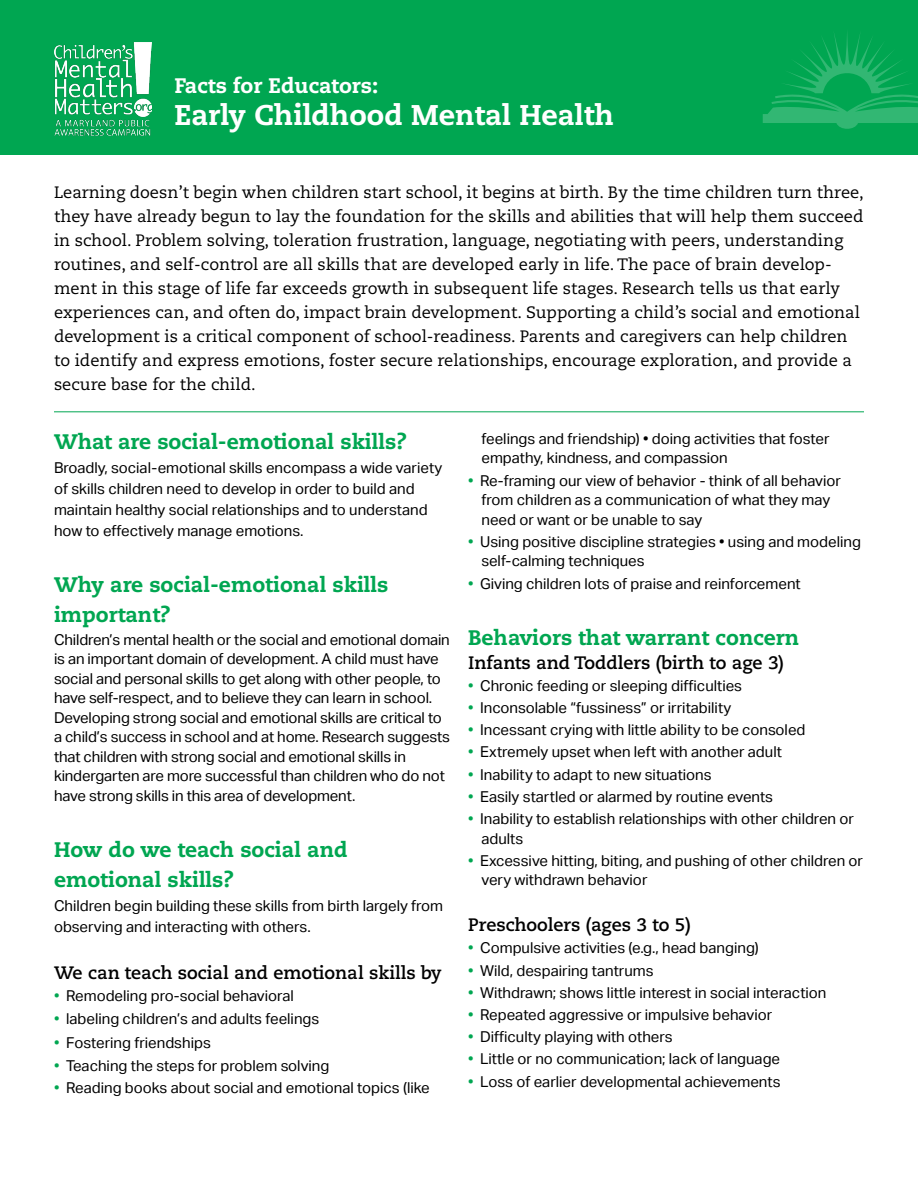
<style>
.page{position:relative;width:918px;height:1188px;background:#fff}
.page>*{position:absolute;margin:0;border:0;box-sizing:border-box;transform-origin:0 0}
.t1{font:700 28.5px "Caecilia LT Pro 75";color:#fff}
.t2{font:800 28.5px "Caecilia LT Pro 85";color:#fff}
.Bullet_List{font:800 21px/30px "Caecilia LT Pro 85";color:#00a651}
.t3{font:800 21px "Caecilia LT Pro 85";color:#fff}
.t4{font:700 21px "Caecilia LT Pro 75";color:#fff}
.Bullet_List-2{font:700 18px "Caecilia LT Pro 75";color:#000}
.t5{font:16.5px/24px "Caecilia LT Pro 55 Roman";color:#000}
.Bullet_List-3{font:15px/19.5px "Aktiv Grotesk";color:#000}
.s1{color:#00a651}
</style>
<div class="page">
<hr style="left:54px;top:411px;width:810px;height:1px;background:#00a651">
<div style="left:0;top:0;width:918px;height:154px;background:#00a651"></div>
<svg style="left:763px;top:32px;width:155px;height:97px"></svg>
<img style="left:54px;top:42px;width:98px;height:94px">
<p class="t4" style="left:168px;top:60px;width:187px">Facts for Families:</p>
<p class="t1" style="left:168px;top:84px;width:682px">Attention Deficit Hyper Activity Disorder (ADHD)</p>
<p class="t3" style="left:174px;top:72px;width:205px">Facts for Educators:</p>
<p class="t2" style="left:174px;top:95px;width:441px">Early Childhood Mental Health</p>
<p class="t5" style="left:54px;top:180px;width:811px">Learning doesn’t begin when children start school, it begins at birth. By the time children turn three, they have already begun to lay the foundation for the skills and abilities that will help them succeed in school. Problem solving, toleration frustration, language, negotiating with peers, understanding routines, and self-control are all skills that are developed early in life. The pace of brain develop&shy;ment in this stage of life far exceeds growth in subsequent life stages. Research tells us that early experiences can, and often do, impact brain development. Supporting a child’s social and emotional development is a critical component of school-readiness. Parents and caregivers can help children to identify and express emotions, foster secure relationships, encourage exploration, and provide a secure base for the child.</p>
<p class="Bullet_List" style="left:54px;top:426px;width:354px">What are social-emotional skills?</p>
<p class="Bullet_List-3" style="left:54px;top:457px;width:390px;line-height:21px">Broadly, social-emotional skills encompass a wide variety of skills children need to develop in order to build and maintain healthy social relationships and to understand how to effectively manage emotions.</p>
<p class="Bullet_List" style="left:54px;top:569px;width:336px">Why are social-emotional skills important?</p>
<p class="Bullet_List-3" style="left:54px;top:630px;width:398px">Children’s mental health or the social and emotional domain is an important domain of development. A child must have social and personal skills to get along with other people, to have self-respect, and to believe they can learn in school.<br>Developing strong social and emotional skills are critical to a child’s success in school and at home. Research suggests that children with strong social and emotional skills in kindergarten are more successful than children who do not have strong skills in this area of development.</p>
<p class="Bullet_List" style="left:54px;top:834px;width:295px">How do we teach social and emotional skills?</p>
<p class="Bullet_List-3" style="left:54px;top:895px;width:391px;line-height:21px">Children begin building these skills from birth largely from observing and interacting with others.</p>
<p class="Bullet_List-2" style="left:54px;top:961px;width:389px">We can teach social and emotional skills by</p>
<p class="Bullet_List-3" style="left:54px;top:986px;width:241px"><span class="s1">•</span> Remodeling pro-social behavioral</p>
<p class="Bullet_List-3" style="left:54px;top:1009px;width:267px"><span class="s1">•</span> labeling children’s and adults feelings</p>
<p class="Bullet_List-3" style="left:54px;top:1034px;width:158px"><span class="s1">•</span> Fostering friendships</p>
<p class="Bullet_List-3" style="left:54px;top:1056px;width:277px"><span class="s1">•</span> Teaching the steps for problem solving</p>
<p class="Bullet_List-3" style="left:54px;top:1078px;width:377px"><span class="s1">•</span> Reading books about social and emotional topics (like</p>
<p class="Bullet_List-3" style="left:482px;top:429px;width:350px">feelings and friendship) • doing activities that foster empathy, kindness, and compassion</p>
<p class="Bullet_List-3" style="left:482px;top:471px;width:361px;text-indent:-14px"><span class="s1">•</span> Re-framing our view of behavior - think of all behavior from children as a communication of what they may need or want or be unable to say</p>
<p class="Bullet_List-3" style="left:482px;top:532px;width:381px;text-indent:-14px"><span class="s1">•</span> Using positive discipline strategies • using and modeling self-calming techniques</p>
<p class="Bullet_List-3" style="left:468px;top:574px;width:334px"><span class="s1">•</span> Giving children lots of praise and reinforcement</p>
<p class="Bullet_List" style="left:468px;top:622px;width:333px">Behaviors that warrant concern</p>
<p class="Bullet_List-2" style="left:468px;top:650px;width:317px">Infants and Toddlers (birth to age 3)</p>
<p class="Bullet_List-3" style="left:468px;top:676px;width:276px"><span class="s1">•</span> Chronic feeding or sleeping difficulties</p>
<p class="Bullet_List-3" style="left:468px;top:698px;width:265px"><span class="s1">•</span> Inconsolable “fussiness” or irritability</p>
<p class="Bullet_List-3" style="left:468px;top:720px;width:339px"><span class="s1">•</span> Incessant crying with little ability to be consoled</p>
<p class="Bullet_List-3" style="left:468px;top:742px;width:315px"><span class="s1">•</span> Extremely upset when left with another adult</p>
<p class="Bullet_List-3" style="left:468px;top:765px;width:245px"><span class="s1">•</span> Inability to adapt to new situations</p>
<p class="Bullet_List-3" style="left:468px;top:787px;width:307px"><span class="s1">•</span> Easily startled or alarmed by routine events</p>
<p class="Bullet_List-3" style="left:482px;top:809px;width:374px;text-indent:-14px"><span class="s1">•</span> Inability to establish relationships with other children or adults</p>
<p class="Bullet_List-3" style="left:482px;top:851px;width:383px;text-indent:-14px"><span class="s1">•</span> Excessive hitting, biting, and pushing of other children or very withdrawn behavior</p>
<p class="Bullet_List-2" style="left:468px;top:913px;width:224px">Preschoolers (ages 3 to 5)</p>
<p class="Bullet_List-3" style="left:468px;top:938px;width:292px"><span class="s1">•</span> Compulsive activities (e.g., head banging)</p>
<p class="Bullet_List-3" style="left:468px;top:961px;width:187px"><span class="s1">•</span> Wild, despairing tantrums</p>
<p class="Bullet_List-3" style="left:468px;top:983px;width:360px"><span class="s1">•</span> Withdrawn; shows little interest in social interaction</p>
<p class="Bullet_List-3" style="left:468px;top:1005px;width:306px"><span class="s1">•</span> Repeated aggressive or impulsive behavior</p>
<p class="Bullet_List-3" style="left:468px;top:1027px;width:206px"><span class="s1">•</span> Difficulty playing with others</p>
<p class="Bullet_List-3" style="left:468px;top:1049px;width:314px"><span class="s1">•</span> Little or no communication; lack of language</p>
<p class="Bullet_List-3" style="left:468px;top:1072px;width:314px"><span class="s1">•</span> Loss of earlier developmental achievements</p>
</div>
